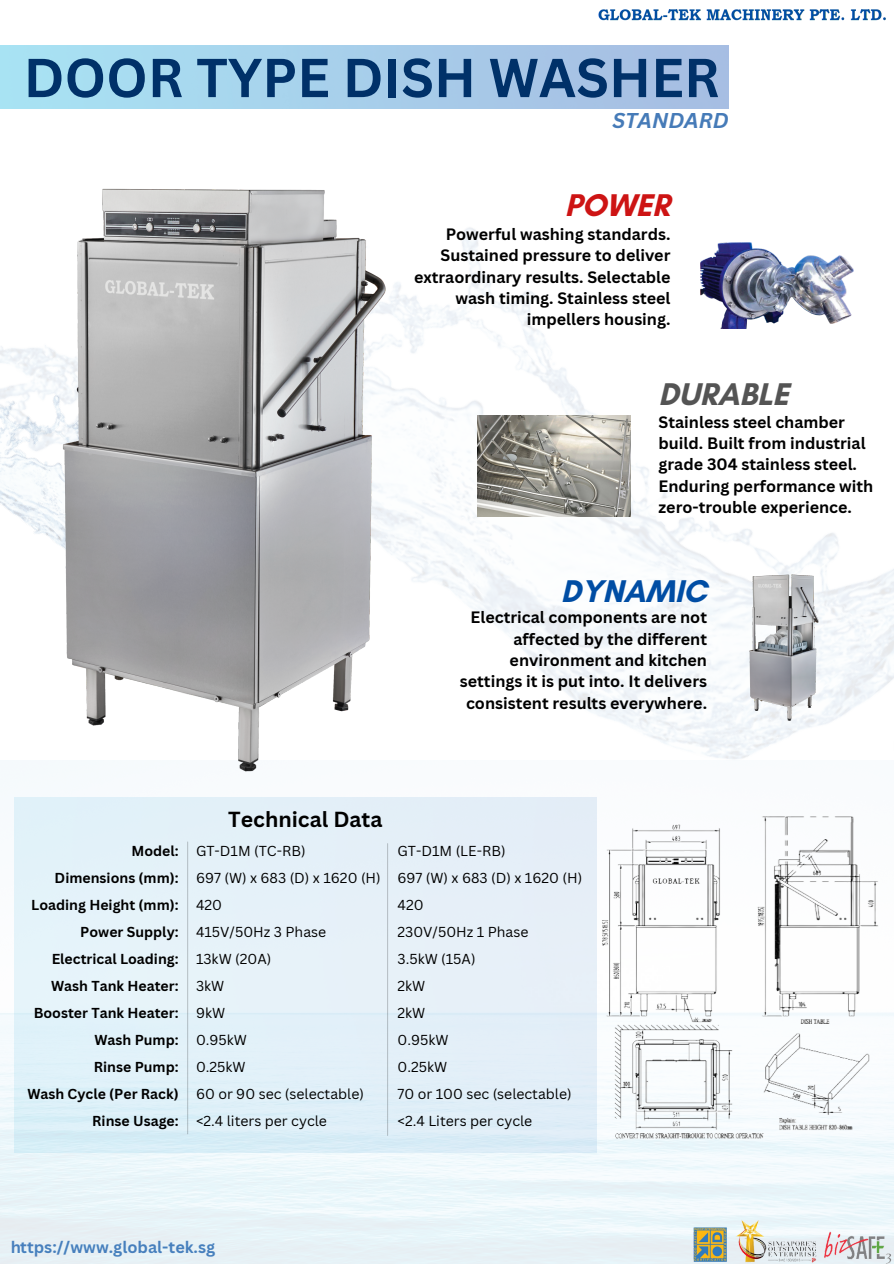
<style>
.page{position:relative;width:894px;height:1264px;background:#fff}
.page>*{position:absolute;margin:0;border:0;box-sizing:border-box;transform-origin:0 0}
.t1{font:700 53.55px "Canva Sans";color:#003169}
.t2{font:700 31.95px "Glacial Indifference";color:#545454}
.t3{font:700 31.95px "Glacial Indifference";color:#004da4}
.t4{font:700 31.95px "Glacial Indifference";color:#cd1414}
.t5{font:700 21.15px "Canva Sans";color:#000}
.t6{font:italic 700 20.85px "Canva Sans";color:#467bb8}
.t7{font:700 16.2px "Canva Sans";color:#004da4}
.t8{font:700 16.05px/21.5px "Canva Sans";color:#000;text-align:right}
.t9{font:14.1px/27px "Canva Sans";color:#000}
.t10{font:700 14.1px/27px "Canva Sans";color:#000;text-align:right}
</style>
<div class="page">
<img style="left:0;top:45px;width:893px;height:1164px">
<img style="left:598px;top:9px;width:288px;height:12px">
<img style="left:700px;top:242px;width:153px;height:87px">
<img style="left:0;top:45px;width:728px;height:63px">
<img style="left:15px;top:797px;width:581px;height:355px">
<hr style="left:187px;top:842px;width:1px;height:291px;background:#000">
<img style="left:690px;top:1224px;width:38px;height:39px">
<img style="left:733px;top:1216px;width:86px;height:47px">
<img style="left:820px;top:1227px;width:73px;height:36px">
<img style="left:0;top:59px;width:504px;height:731px">
<img style="left:595px;top:806px;width:290px;height:346px">
<img style="left:477px;top:415px;width:153px;height:102px">
<img style="left:726px;top:568px;width:117px;height:156px">
<hr style="left:387px;top:843px;width:1px;height:292px;background:#000">
<h1 class="t1" style="left:24px;top:40px;width:697px">DOOR TYPE DISH WASHER</h1>
<p class="t6" style="left:612px;top:106px;width:118px">STANDARD</p>
<h2 class="t4" style="left:564px;top:186px;width:107px">POWER</h2>
<p class="t8" style="left:414px;top:223px;width:258px">Powerful washing standards.<br>Sustained pressure to deliver extraordinary results. Selectable wash timing. Stainless steel impellers housing.</p>
<h2 class="t2" style="left:658px;top:374px;width:132px">DURABLE</h2>
<p class="t8" style="left:658px;top:410px;width:216px;text-align:left">Stainless steel chamber build. Built from industrial grade 304 stainless steel.<br>Enduring performance with zero-trouble experience.</p>
<h3 class="t5" style="left:228px;top:804px;width:156px">Technical Data</h3>
<h2 class="t3" style="left:560px;top:571px;width:148px">DYNAMIC</h2>
<p class="t8" style="left:460px;top:606px;width:248px">Electrical components are not affected by the different environment and kitchen settings it is put into. It delivers consistent results everywhere.</p>
<p class="t10" style="left:27px;top:837px;width:153px">Model:<br>Dimensions (mm):<br>Loading Height (mm):<br>Power Supply:<br>Electrical Loading:<br>Wash Tank Heater:<br>Booster Tank Heater:<br>Wash Pump:<br>Rinse Pump:<br>Wash Cycle (Per Rack)<br>Rinse Usage:</p>
<p class="t9" style="left:196px;top:837px;width:186px">GT-D1M (TC-RB)<br>697 (W) x 683 (D) x 1620 (H)<br>420<br>415V/50Hz 3 Phase<br>13kW (20A)<br>3kW<br>9kW<br>0.95kW<br>0.25kW<br>60 or 90 sec (selectable) &lt;2.4 liters per cycle</p>
<p class="t9" style="left:397px;top:837px;width:186px">GT-D1M (LE-RB)<br>697 (W) x 683 (D) x 1620 (H)<br>420<br>230V/50Hz 1 Phase<br>3.5kW (15A)<br>2kW<br>2kW<br>0.95kW<br>0.25kW<br>70 or 100 sec (selectable) &lt;2.4 Liters per cycle</p>
<p class="t7" style="left:10px;top:1235px;width:207px">https://www.global-tek.sg</p>
</div>
